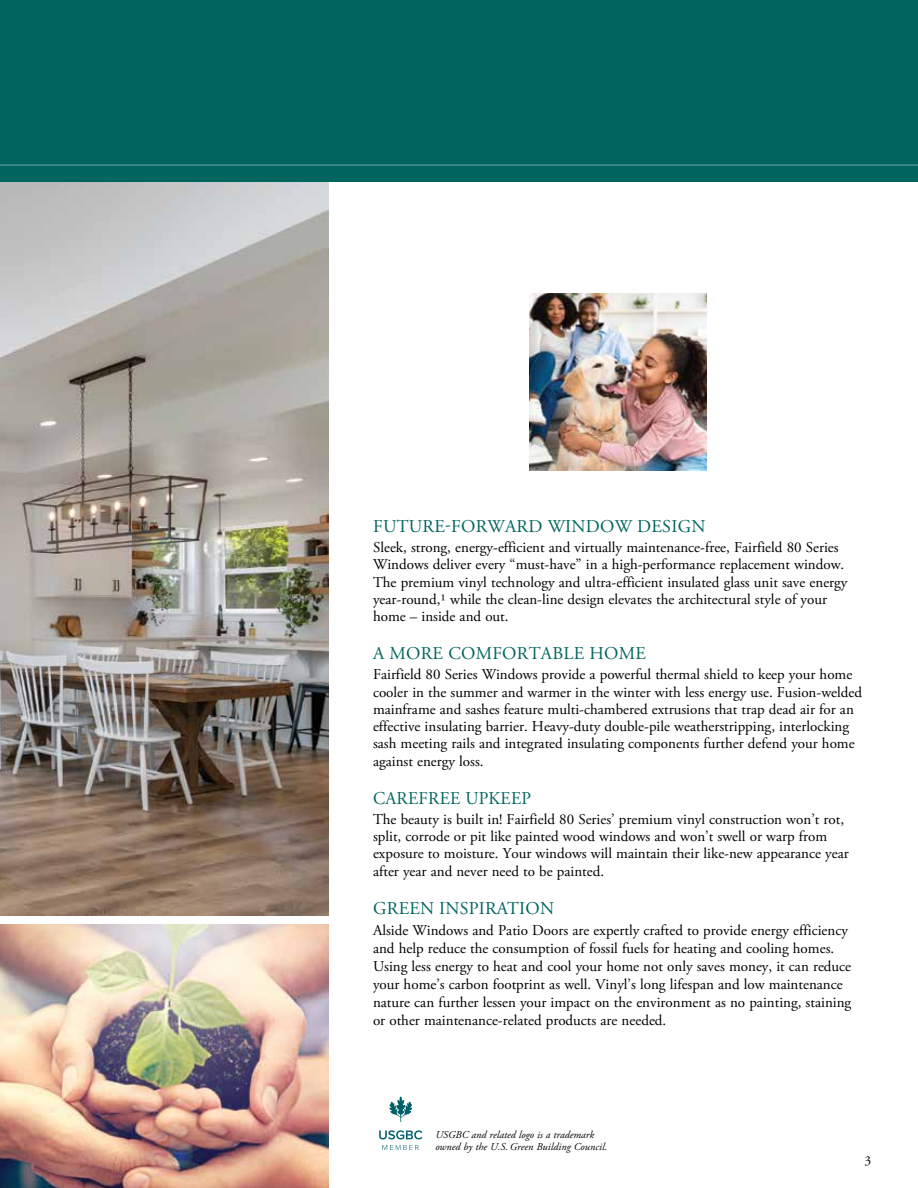
<style>
.page{position:relative;width:918px;height:1188px;background:#fff}
.page>*{position:absolute;margin:0;border:0;box-sizing:border-box;transform-origin:0 0}
.t1{font:18px "Adobe Garamond Pro";letter-spacing:.015em;color:#00655f}
.t2{font:15px/17.2px "Adobe Garamond Pro";color:#000}
.t3{font:13.5px "Adobe Garamond Pro";color:#000}
.t4{font:italic 10.5px/12px "Adobe Garamond Pro";letter-spacing:.005em;color:#000}
</style>
<div class="page">
<img style="left:0;top:182px;width:328px;height:733px">
<div style="left:0;top:0;width:918px;height:182px;background:#00655f"></div>
<hr style="left:0;top:164px;width:918px;height:2px;background:#4d938f">
<svg style="left:389px;top:1097px;width:24px;height:25px"></svg>
<svg style="left:379px;top:1130px;width:43px;height:20px"></svg>
<img style="left:0;top:924px;width:328px;height:264px">
<img style="left:529px;top:294px;width:178px;height:177px">
<p class="t1" style="left:373px;top:516px;width:334px">FUTURE-FORWARD WINDOW DESIGN</p>
<p class="t2" style="left:373px;top:539px;width:476px">Sleek, strong, energy-efficient and virtually maintenance-free, Fairfield 80 Series Windows deliver every “must-have” in a high-performance replacement window.<br>The premium vinyl technology and ultra-efficient insulated glass unit save energy year-round,1 while the clean-line design elevates the architectural style of your home – inside and out.</p>
<p class="t1" style="left:373px;top:643px;width:274px">A MORE COMFORTABLE HOME</p>
<p class="t2" style="left:373px;top:667px;width:491px">Fairfield 80 Series Windows provide a powerful thermal shield to keep your home cooler in the summer and warmer in the winter with less energy use. Fusion-welded mainframe and sashes feature multi-chambered extrusions that trap dead air for an effective insulating barrier. Heavy-duty double-pile weatherstripping, interlocking sash meeting rails and integrated insulating components further defend your home against energy loss.</p>
<p class="t1" style="left:373px;top:787px;width:159px">CAREFREE UPKEEP</p>
<p class="t2" style="left:373px;top:811px;width:477px">The beauty is built in! Fairfield 80 Series’ premium vinyl construction won’t rot, split, corrode or pit like painted wood windows and won’t swell or warp from exposure to moisture. Your windows will maintain their like-new appearance year after year and never need to be painted.</p>
<p class="t1" style="left:373px;top:897px;width:183px">GREEN INSPIRATION</p>
<p class="t2" style="left:373px;top:921px;width:480px;line-height:18px">Alside Windows and Patio Doors are expertly crafted to provide energy efficiency and help reduce the consumption of fossil fuels for heating and cooling homes.<br>Using less energy to heat and cool your home not only saves money, it can reduce your home’s carbon footprint as well. Vinyl’s long lifespan and low maintenance nature can further lessen your impact on the environment as no painting, staining or other maintenance-related products are needed.</p>
<p class="t4" style="left:435px;top:1129px;width:173px">USGBC and related logo is a trademark owned by the U.S. Green Building Council.</p>
<p class="t3" style="left:865px;top:1153px;width:8px">3</p>
</div>
